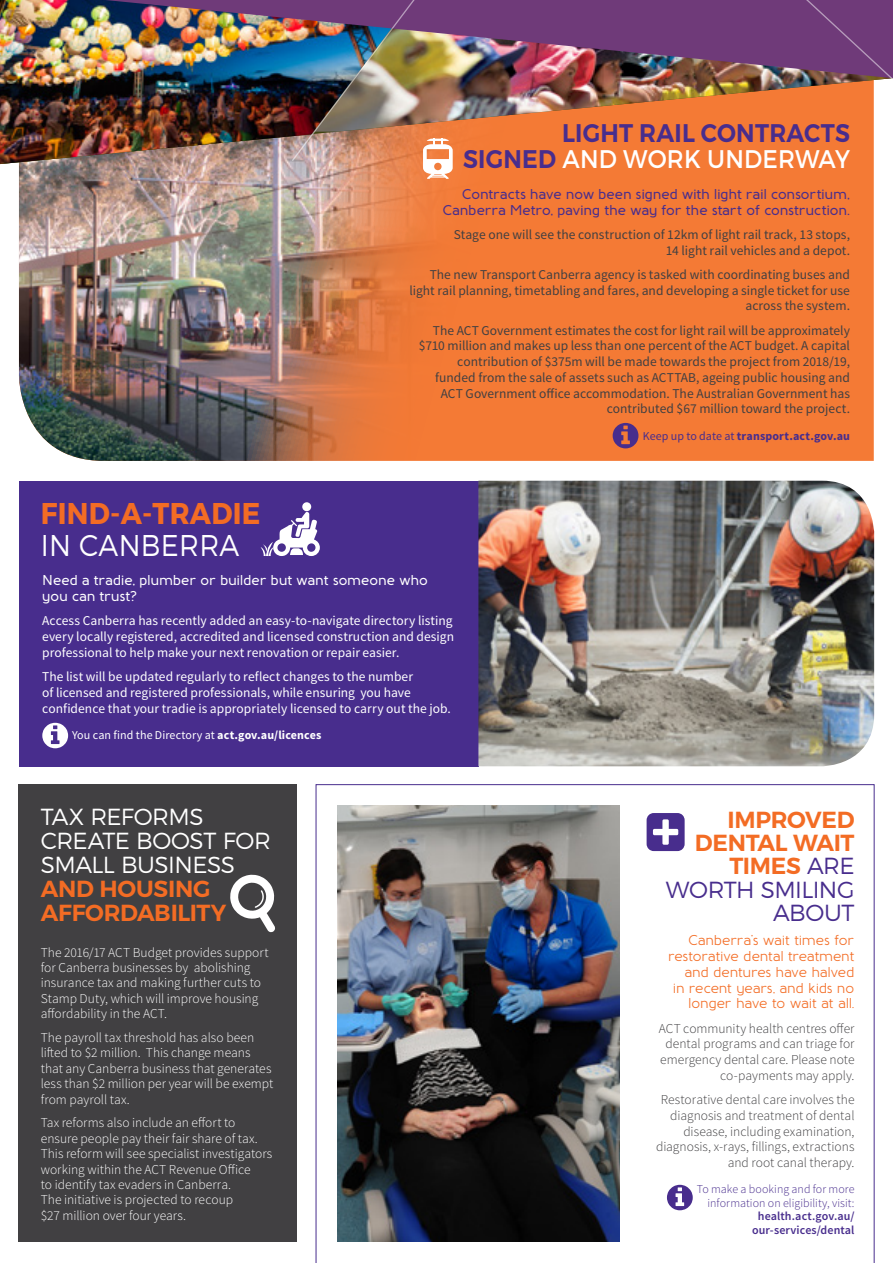
<style>
.page{position:relative;width:893px;height:1263px;background:#fff}
.page>*{position:absolute;margin:0;border:0;box-sizing:border-box;transform-origin:0 0}
.H2_bold{font:700 30px/31.5px "Montserrat";letter-spacing:.01em;color:#f36c24;scale:.92 1}
.H2_bold-2{font:600 25.5px/25.5px "Montserrat";letter-spacing:.01em;color:#482d8d;text-align:right;scale:.92 1}
.body_text{font:300 23.25px/24px "Montserrat";letter-spacing:-.02em;color:#fff}
.body_text-2{font:600 23.25px/23.2px "Montserrat";letter-spacing:-.015em;color:#f36c24;text-align:right}
.intro_paragraph_feat{font:500 14.25px/15.8px "Baufra";letter-spacing:-.03em;color:#f36c24;text-align:right}
.intro_paragraph_feat-2{font:600 14.25px/15.8px "Baufra";letter-spacing:-.03em;color:#482d8d;text-align:right}
.intro_paragraph_feat-3{font:600 14.25px/15.8px "Baufra";letter-spacing:-.03em;color:#fff}
.body_text-3{font:13.5px/15.8px "Source Sans Pro";color:#414042;text-align:right}
.body_text-4{font:300 13.5px/15.3px "Source Sans Pro";color:#fff}
.body_text-5{font:13.5px/15.8px "Source Sans Pro";color:#fff;text-align:justify}
.body_text-6{font:300 13.5px/15.8px "Source Sans Pro";color:#414042;text-align:right}
.info_text{font:300 12px/13.5px "Source Sans Pro";letter-spacing:.005em;color:#482d8d;text-align:right}
.info_text-2{font:12px "Source Sans Pro";letter-spacing:.005em;color:#fff}
.info_text-3{font:700 12px "Source Sans Pro";letter-spacing:.01em;color:#482d8d}
.s1{font-weight:400;color:#fff}
.s2{font-weight:400}
.s3{font-weight:300;color:#fff}
.s4{font-weight:700}
.s5{font-weight:600;color:#f36c24}
.s6{font-weight:300;color:#482d8d}
.s7{font-weight:600}
</style>
<div class="page">
<div style="left:810px;top:164px;width:64px;height:297px;background:#f47a35"></div>
<img style="left:19px;top:164px;width:791px;height:297px">
<div style="left:19px;top:481px;width:459px;height:285px;background:#482d8d"></div>
<svg style="left:316px;top:784px;width:558px;height:479px"></svg>
<div style="left:19px;top:784px;width:278px;height:458px;background:#414042"></div>
<img style="left:337px;top:805px;width:282px;height:437px">
<svg style="left:42px;top:723px;width:26px;height:25px"></svg>
<svg style="left:613px;top:423px;width:25px;height:25px"></svg>
<svg style="left:667px;top:1185px;width:26px;height:25px"></svg>
<div style="left:302px;top:502px;width:9px;height:9px;background:#fff;border-radius:50%"></div>
<svg style="left:260px;top:511px;width:60px;height:45px"></svg>
<svg style="left:647px;top:813px;width:38px;height:38px"></svg>
<svg style="left:230px;top:874px;width:45px;height:58px"></svg>
<img style="left:478px;top:481px;width:396px;height:285px">
<div style="left:461px;top:132px;width:413px;height:32px;background:#f47a35"></div>
<img style="left:461px;top:78px;width:413px;height:54px">
<img style="left:0;top:0;width:290px;height:164px">
<img style="left:105px;top:0;width:659px;height:78px">
<img style="left:764px;top:0;width:129px;height:84px">
<img style="left:290px;top:0;width:171px;height:179px">
<p class="H2_bold-2" style="left:463px;top:121px;width:422px">LIGHT RAIL CONTRACTS<br>SIGNED <span class="s1">AND WORK UNDERWAY</span></p>
<p class="intro_paragraph_feat-2" style="left:442px;top:185px;width:409px">Contracts have now been signed with light rail consortium,<br>Canberra Metro, paving the way for the start of construction.</p>
<p class="body_text-3" style="left:454px;top:227px;width:398px">Stage one will see the construction of 12km of light rail track, 13 stops,<br>14 light rail vehicles and a depot.</p>
<p class="body_text-3" style="left:409px;top:267px;width:442px">The new Transport Canberra agency is tasked with coordinating buses and light rail planning, timetabling and fares, and developing a single ticket for use across the system.</p>
<p class="body_text-3" style="left:419px;top:322px;width:433px">The ACT Government estimates the cost for light rail will be approximately $710 million and makes up less than one percent of the ACT budget. A capital contribution of $375m will be made towards the project from 2018/19, funded from the sale of assets such as ACTTAB, ageing public housing and ACT Government office accommodation. The Australian Government has contributed $67 million toward the project.</p>
<p class="info_text-3" style="left:643px;top:428px;width:209px"><span class="s2">Keep up to date at</span> transport.act.gov.au</p>
<p class="H2_bold" style="left:41px;top:498px;width:240px">FIND-A-TRADIE<br><span class="s3">IN CANBERRA</span></p>
<p class="intro_paragraph_feat-3" style="left:42px;top:572px;width:387px">Need a tradie, plumber or builder but want someone who you can trust?</p>
<p class="body_text-5" style="left:42px;top:613px;width:413px">Access Canberra has recently added an easy-to-navigate directory listing every locally registered, accredited and licensed construction and design professional to help make your next renovation or repair easier.</p>
<p class="body_text-5" style="left:42px;top:669px;width:410px;text-align:left">The list will be updated regularly to reflect changes to the number<br>of licensed and registered professionals, while ensuring you have confidence that your tradie is appropriately licensed to carry out the job.</p>
<p class="info_text-2" style="left:72px;top:727px;width:251px">You can find the Directory at <span class="s4">act.gov.au/licences</span></p>
<p class="body_text" style="left:41px;top:804px;width:232px">TAX REFORMS<br>CREATE BOOST FOR<br>SMALL BUSINESS<br><span class="s5">AND HOUSING<br>AFFORDABILITY</span></p>
<p class="body_text-4" style="left:41px;top:945px;width:229px">The 2016/17 ACT Budget provides support for Canberra businesses by abolishing insurance tax and making further cuts to Stamp Duty, which will improve housing affordability in the ACT.</p>
<p class="body_text-4" style="left:41px;top:1030px;width:234px">The payroll tax threshold has also been lifted to $2 million. This change means that any Canberra business that generates less than $2 million per year will be exempt from payroll tax.</p>
<p class="body_text-4" style="left:41px;top:1115px;width:233px">Tax reforms also include an effort to ensure people pay their fair share of tax.<br>This reform will see specialist investigators working within the ACT Revenue Office<br>to identify tax evaders in Canberra.<br>The initiative is projected to recoup<br>$27 million over four years.</p>
<p class="body_text-2" style="left:666px;top:808px;width:190px">IMPROVED<br>DENTAL WAIT<br>TIMES <span class="s6">ARE<br>WORTH SMILING<br>ABOUT</span></p>
<p class="intro_paragraph_feat" style="left:668px;top:932px;width:188px">Canberra’s wait times for restorative dental treatment and dentures have halved<br>in recent years, and kids no longer have to wait at all.</p>
<p class="body_text-6" style="left:659px;top:1020px;width:197px">ACT community health centres offer dental programs and can triage for emergency dental care. Please note co-payments may apply.</p>
<p class="body_text-6" style="left:656px;top:1092px;width:200px">Restorative dental care involves the diagnosis and treatment of dental disease, including examination, diagnosis, x-rays, fillings, extractions and root canal therapy.</p>
<p class="info_text" style="left:697px;top:1182px;width:159px">To make a booking and for more information on eligibility, visit: <span class="s7">health.act.gov.au/ our-services/dental</span></p>
</div>
